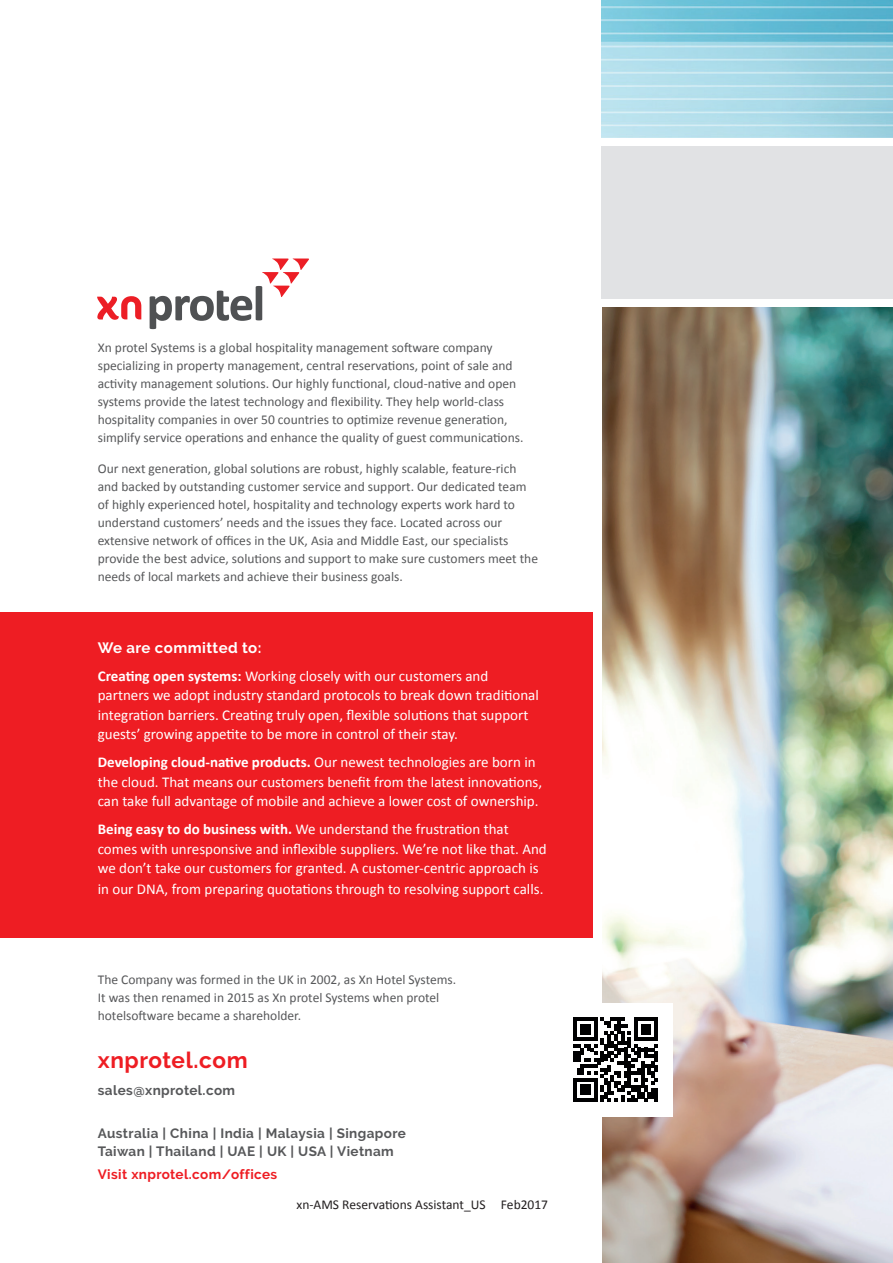
<style>
.page{position:relative;width:893px;height:1263px;background:#fff}
.page>*{position:absolute;margin:0;border:0;box-sizing:border-box;transform-origin:0 0}
.t1{font:700 22.5px "Raleway";letter-spacing:.03em;color:#ee1d23}
.t2{font:15px/19.5px "Calibri";color:#fff}
.t3{font:700 15px "Raleway";letter-spacing:.03em;color:#fff}
.t4{font:13.5px/18px "Calibri";color:#57585a}
.t5{font:700 13.5px/18px "Raleway";letter-spacing:.03em;color:#57585a}
.t6{font:13.5px "Calibri";color:#231f20}
.t7{font:700 13.5px "Raleway";letter-spacing:.03em;color:#ee1d23}
.s1{font-weight:700}
</style>
<div class="page">
<img style="left:602px;top:307px;width:291px;height:956px">
<div style="left:0;top:612px;width:593px;height:326px;background:#ee1d23"></div>
<img style="left:602px;top:0;width:291px;height:137px">
<svg style="left:97px;top:296px;width:44px;height:24px"></svg>
<svg style="left:150px;top:258px;width:159px;height:71px"></svg>
<div style="left:559px;top:1003px;width:114px;height:113px;background:#fff"></div>
<svg style="left:574px;top:1017px;width:84px;height:85px"></svg>
<hr style="left:654px;top:1088px;width:4px;height:14px;background:#000001">
<div style="left:602px;top:146px;width:291px;height:152px;background:#e1e2e4"></div>
<p class="t4" style="left:98px;top:338px;width:427px">Xn protel Systems is a global hospitality management software company specializing in property management, central reservations, point of sale and activity management solutions. Our highly functional, cloud-native and open systems provide the latest technology and flexibility. They help world-class hospitality companies in over 50 countries to optimize revenue generation, simplify service operations and enhance the quality of guest communications.</p>
<p class="t4" style="left:98px;top:459px;width:442px">Our next generation, global solutions are robust, highly scalable, feature-rich and backed by outstanding customer service and support. Our dedicated team of highly experienced hotel, hospitality and technology experts work hard to understand customers’ needs and the issues they face. Located across our extensive network of offices in the UK, Asia and Middle East, our specialists provide the best advice, solutions and support to make sure customers meet the needs of local markets and achieve their business goals.</p>
<p class="t3" style="left:98px;top:639px;width:165px">We are committed to:</p>
<p class="t2" style="left:98px;top:665px;width:443px"><span class="s1">Creating open systems:</span> Working closely with our customers and partners we adopt industry standard protocols to break down traditional integration barriers. Creating truly open, flexible solutions that support guests’ growing appetite to be more in control of their stay.</p>
<p class="t2" style="left:98px;top:752px;width:446px"><span class="s1">Developing cloud-native products.</span> Our newest technologies are born in the cloud. That means our customers benefit from the latest innovations, can take full advantage of mobile and achieve a lower cost of ownership.</p>
<p class="t2" style="left:98px;top:819px;width:451px"><span class="s1">Being easy to do business with.</span> We understand the frustration that comes with unresponsive and inflexible suppliers. We’re not like that. And we don’t take our customers for granted. A customer-centric approach is</p>
<p class="t2" style="left:98px;top:879px;width:447px">in our DNA, from preparing quotations through to resolving support calls.</p>
<p class="t4" style="left:98px;top:970px;width:360px">The Company was formed in the UK in 2002, as Xn Hotel Systems.<br>It was then renamed in 2015 as Xn protel Systems when protel hotelsoftware became a shareholder.</p>
<h1 class="t1" style="left:98px;top:1047px;width:152px">xnprotel.com</h1>
<p class="t5" style="left:98px;top:1081px;width:139px">sales@xnprotel.com</p>
<p class="t5" style="left:98px;top:1125px;width:310px">Australia | China | India | Malaysia | Singapore<br>Taiwan | Thailand | UAE | UK | USA | Vietnam</p>
<p class="t7" style="left:98px;top:1166px;width:181px">Visit xnprotel.com/offices</p>
<p class="t6" style="left:297px;top:1196px;width:253px">xn-AMS Reservations Assistant_US Feb2017</p>
</div>
